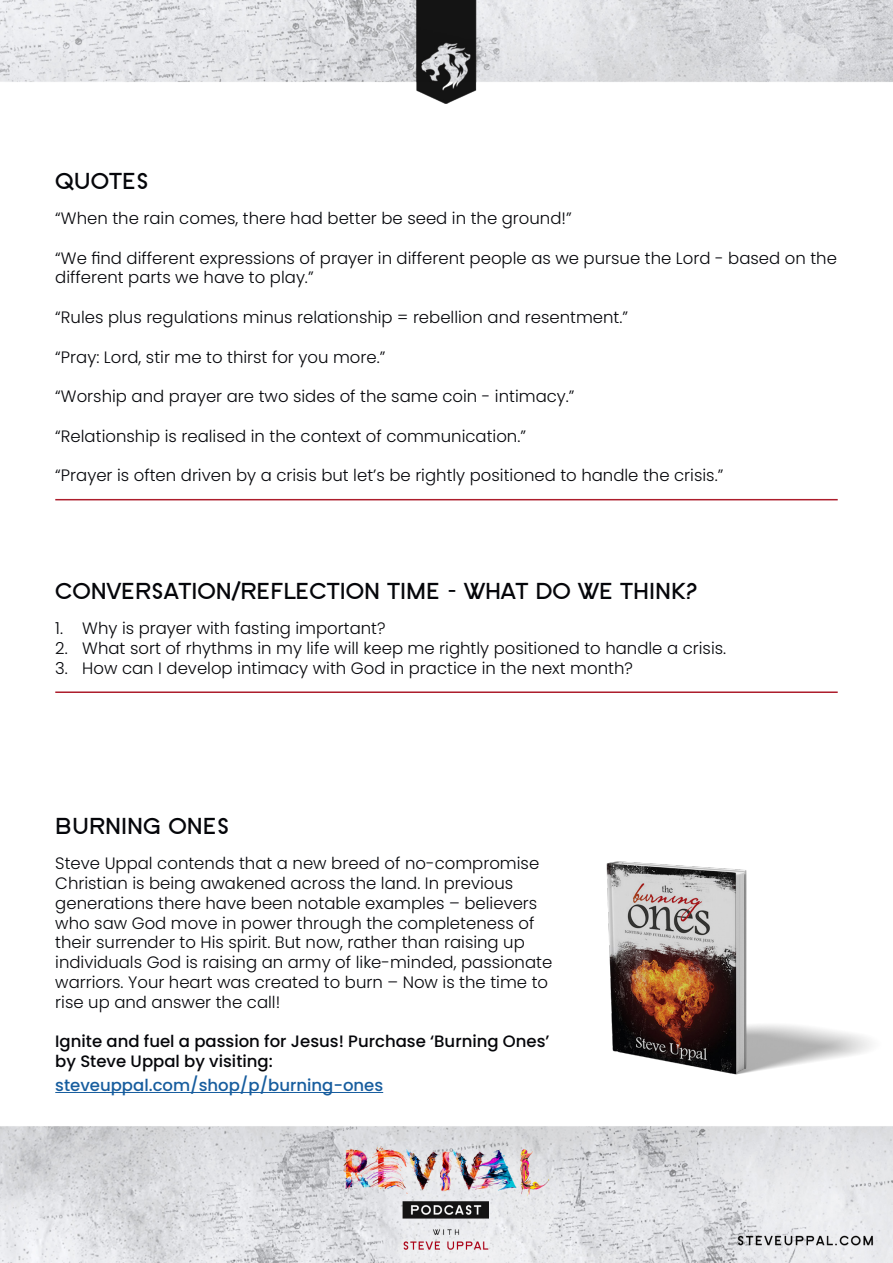
<style>
.page{position:relative;width:893px;height:1263px;background:#fff}
.page>*{position:absolute;margin:0;border:0;box-sizing:border-box;transform-origin:0 0}
.t1{font:700 24px "SF New Republic SC";color:#05060a}
.t2{font:300 16.5px/19.8px "Poppins";color:#05060a}
.t3{font:500 16.5px/19.8px "Poppins";color:#05060a}
.t4{font:500 16.5px "Poppins";color:#175d9e}
</style>
<div class="page">
<img style="left:0;top:0;width:893px;height:1263px">
<hr style="left:55px;top:499px;width:783px;height:1px;background:#ad1d2c">
<hr style="left:55px;top:691px;width:783px;height:2px;background:#ad1d2c">
<hr style="left:55px;top:1092px;width:328px;height:1px;background:#175d9e">
<img style="left:585px;top:830px;width:308px;height:272px">
<p class="t1" style="left:55px;top:168px;width:95px">QUOTES</p>
<p class="t2" style="left:55px;top:208px;width:518px">“When the rain comes, there had better be seed in the ground!”</p>
<p class="t2" style="left:55px;top:248px;width:783px">“We find different expressions of prayer in different people as we pursue the Lord - based on the</p>
<p class="t2" style="left:55px;top:268px;width:260px">different parts we have to play.”</p>
<p class="t2" style="left:55px;top:307px;width:574px">“Rules plus regulations minus relationship = rebellion and resentment.”</p>
<p class="t2" style="left:55px;top:347px;width:332px">“Pray: Lord, stir me to thirst for you more.”</p>
<p class="t2" style="left:55px;top:386px;width:521px">“Worship and prayer are two sides of the same coin - intimacy.”</p>
<p class="t2" style="left:55px;top:426px;width:472px">“Relationship is realised in the context of communication.”</p>
<p class="t2" style="left:55px;top:466px;width:669px">“Prayer is often driven by a crisis but let’s be rightly positioned to handle the crisis.”</p>
<p class="t1" style="left:55px;top:578px;width:645px">CONVERSATION/REFLECTION TIME - WHAT DO WE THINK?</p>
<p class="t2" style="left:55px;top:619px;width:332px">1. Why is prayer with fasting important?</p>
<p class="t2" style="left:55px;top:638px;width:672px">2. What sort of rhythms in my life will keep me rightly positioned to handle a crisis.</p>
<p class="t2" style="left:55px;top:658px;width:579px">3. How can I develop intimacy with God in practice in the next month?</p>
<p class="t1" style="left:55px;top:813px;width:176px">BURNING ONES</p>
<p class="t2" style="left:55px;top:854px;width:498px">Steve Uppal contends that a new breed of no-compromise Christian is being awakened across the land. In previous generations there have been notable examples – believers who saw God move in power through the completeness of their surrender to His spirit. But now, rather than raising up individuals God is raising an army of like-minded, passionate warriors. Your heart was created to burn – Now is the time to rise up and answer the call!</p>
<p class="t3" style="left:55px;top:1032px;width:496px">Ignite and fuel a passion for Jesus! Purchase ‘Burning Ones’ by Steve Uppal by visiting:</p>
<p class="t4" style="left:55px;top:1076px;width:329px">steveuppal.com/shop/p/burning-ones</p>
</div>
